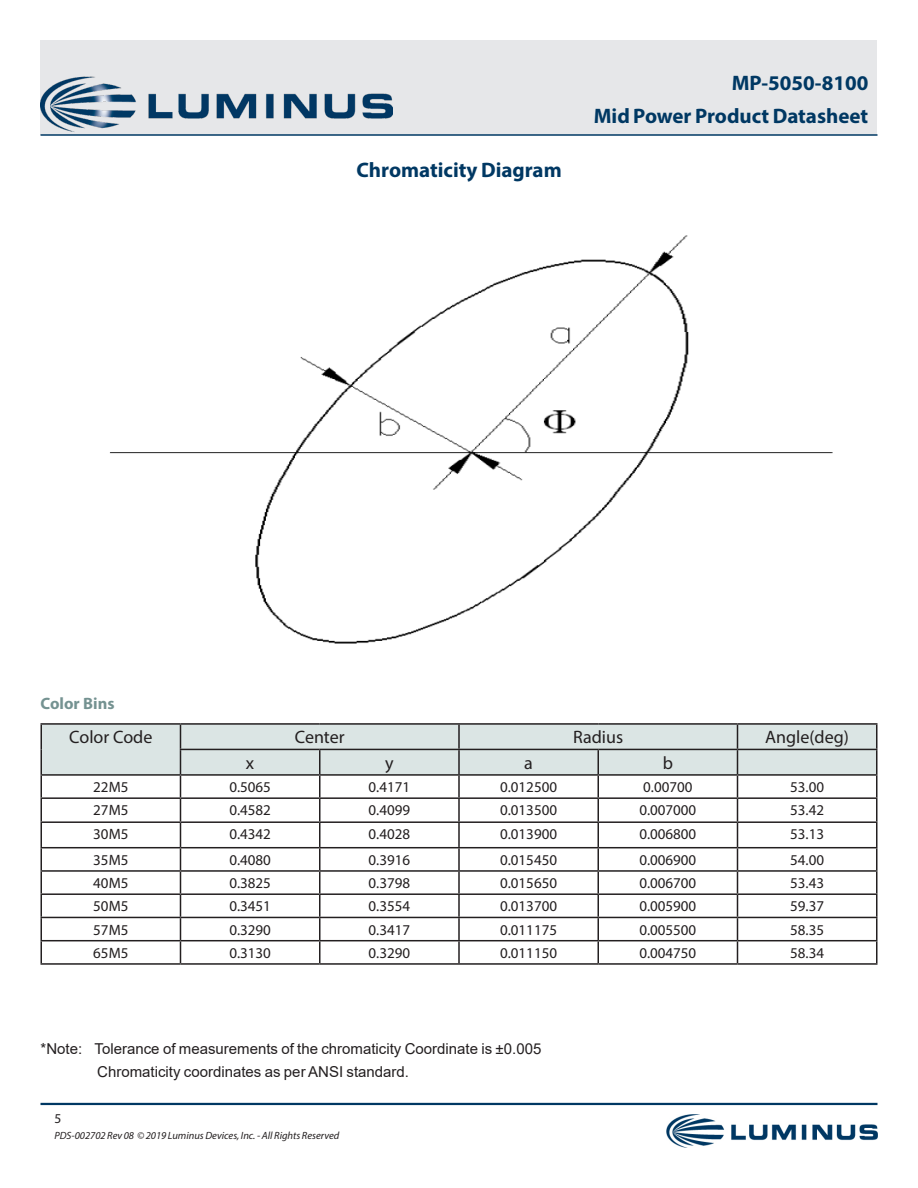
<style>
.page{position:relative;width:918px;height:1188px;background:#fff}
.page>*{position:absolute;margin:0;border:0;box-sizing:border-box;transform-origin:0 0}
.DS_Title1{font:700 21px "Myriad Pro";color:#003863}
.DS_Body{font:700 21px "Myriad Pro";color:#003863}
.t1{font:18px "Myriad Pro";color:#231f20}
.t2{font:700 16.5px "Myriad Pro";color:#749291}
.t3{font:15px "Myriad Pro";color:#231f20}
.DS_Body-2{font:15px "Arial";color:#231f20}
.t4{font:15px "Myriad Pro";color:#231f20}
.zzFooterRight2{font:13.5px "Myriad Pro";color:#231f20}
.zzFooterRight1{font:italic 10.5px "Myriad Pro";color:#231f20}
</style>
<div class="page">
<div style="left:40px;top:40px;width:838px;height:95px;background:#e6e7e9"></div>
<hr style="left:40px;top:1103px;width:838px;height:2px;background:#003863">
<hr style="left:40px;top:134px;width:838px;height:2px;background:#003863">
<img style="left:40px;top:76px;width:353px;height:56px">
<img style="left:667px;top:1115px;width:211px;height:33px">
<img style="left:109px;top:235px;width:724px;height:409px">
<hr style="left:40px;top:774px;width:140px;height:2px;background:#231f20">
<hr style="left:40px;top:776px;width:2px;height:21px;background:#231f20">
<hr style="left:876px;top:776px;width:2px;height:21px;background:#231f20">
<hr style="left:40px;top:797px;width:140px;height:2px;background:#231f20">
<hr style="left:40px;top:799px;width:2px;height:22px;background:#231f20">
<hr style="left:876px;top:799px;width:2px;height:22px;background:#231f20">
<hr style="left:40px;top:821px;width:140px;height:2px;background:#231f20">
<hr style="left:40px;top:823px;width:2px;height:24px;background:#231f20">
<hr style="left:876px;top:823px;width:2px;height:24px;background:#231f20">
<hr style="left:40px;top:847px;width:140px;height:1px;background:#231f20">
<hr style="left:40px;top:848px;width:2px;height:22px;background:#231f20">
<hr style="left:876px;top:848px;width:2px;height:22px;background:#231f20">
<hr style="left:40px;top:870px;width:140px;height:2px;background:#231f20">
<hr style="left:40px;top:872px;width:2px;height:21px;background:#231f20">
<hr style="left:876px;top:872px;width:2px;height:21px;background:#231f20">
<hr style="left:40px;top:893px;width:140px;height:2px;background:#231f20">
<hr style="left:40px;top:895px;width:2px;height:22px;background:#231f20">
<hr style="left:876px;top:895px;width:2px;height:22px;background:#231f20">
<hr style="left:40px;top:917px;width:140px;height:1px;background:#231f20">
<hr style="left:40px;top:918px;width:2px;height:22px;background:#231f20">
<hr style="left:876px;top:918px;width:2px;height:22px;background:#231f20">
<hr style="left:40px;top:940px;width:140px;height:1px;background:#231f20">
<hr style="left:40px;top:941px;width:2px;height:22px;background:#231f20">
<hr style="left:876px;top:941px;width:2px;height:22px;background:#231f20">
<hr style="left:40px;top:963px;width:140px;height:2px;background:#231f20">
<hr style="left:180px;top:963px;width:140px;height:2px;background:#231f20">
<hr style="left:320px;top:963px;width:139px;height:2px;background:#231f20">
<hr style="left:459px;top:963px;width:139px;height:2px;background:#231f20">
<hr style="left:598px;top:963px;width:139px;height:2px;background:#231f20">
<hr style="left:738px;top:963px;width:139px;height:2px;background:#231f20">
<hr style="left:876px;top:750px;width:2px;height:24px;background:#231f20">
<hr style="left:40px;top:723px;width:140px;height:2px;background:#231f20">
<hr style="left:40px;top:725px;width:2px;height:24px;background:#231f20">
<hr style="left:40px;top:749px;width:2px;height:25px;background:#231f20">
<hr style="left:180px;top:723px;width:140px;height:2px;background:#231f20">
<hr style="left:320px;top:723px;width:139px;height:2px;background:#231f20">
<hr style="left:459px;top:723px;width:139px;height:2px;background:#231f20">
<hr style="left:598px;top:723px;width:139px;height:2px;background:#231f20">
<hr style="left:738px;top:723px;width:139px;height:2px;background:#231f20">
<svg style="left:41px;top:724px;width:836px;height:239px"></svg>
<hr style="left:876px;top:725px;width:2px;height:24px;background:#231f20">
<p class="DS_Body" style="left:357px;top:156px;width:207px">Chromaticity Diagram</p>
<p class="DS_Title1" style="left:732px;top:69px;width:138px">MP-5050-8100</p>
<p class="DS_Title1" style="left:594px;top:102px;width:276px">Mid Power Product Datasheet</p>
<p class="t2" style="left:40px;top:693px;width:76px">Color Bins</p>
<p class="t1" style="left:69px;top:726px;width:85px">Color Code</p>
<p class="t1" style="left:295px;top:726px;width:51px">Center</p>
<p class="t1" style="left:573px;top:726px;width:51px">Radius</p>
<p class="t1" style="left:765px;top:726px;width:85px">Angle(deg)</p>
<p class="t1" style="left:246px;top:752px;width:10px">x</p>
<p class="t1" style="left:385px;top:752px;width:10px">y</p>
<p class="t1" style="left:524px;top:752px;width:10px">a</p>
<p class="t1" style="left:663px;top:752px;width:12px">b</p>
<p class="t4" style="left:93px;top:778px;width:37px">22M5</p>
<p class="t3" style="left:229px;top:778px;width:43px">0.5065</p>
<p class="t3" style="left:369px;top:778px;width:43px">0.4171</p>
<p class="t3" style="left:500px;top:778px;width:58px">0.012500</p>
<p class="t3" style="left:643px;top:778px;width:51px">0.00700</p>
<p class="t3" style="left:790px;top:778px;width:35px">53.00</p>
<p class="t4" style="left:93px;top:801px;width:37px">27M5</p>
<p class="t3" style="left:229px;top:801px;width:43px">0.4582</p>
<p class="t3" style="left:369px;top:801px;width:43px">0.4099</p>
<p class="t3" style="left:500px;top:801px;width:58px">0.013500</p>
<p class="t3" style="left:639px;top:801px;width:58px">0.007000</p>
<p class="t3" style="left:790px;top:801px;width:35px">53.42</p>
<p class="t4" style="left:93px;top:825px;width:37px">30M5</p>
<p class="t3" style="left:229px;top:825px;width:43px">0.4342</p>
<p class="t3" style="left:369px;top:825px;width:43px">0.4028</p>
<p class="t3" style="left:500px;top:825px;width:58px">0.013900</p>
<p class="t3" style="left:639px;top:825px;width:58px">0.006800</p>
<p class="t3" style="left:790px;top:825px;width:35px">53.13</p>
<p class="t4" style="left:93px;top:851px;width:37px">35M5</p>
<p class="t3" style="left:229px;top:851px;width:43px">0.4080</p>
<p class="t3" style="left:369px;top:851px;width:43px">0.3916</p>
<p class="t3" style="left:500px;top:851px;width:58px">0.015450</p>
<p class="t3" style="left:639px;top:851px;width:58px">0.006900</p>
<p class="t3" style="left:790px;top:851px;width:35px">54.00</p>
<p class="t4" style="left:93px;top:874px;width:37px">40M5</p>
<p class="t3" style="left:229px;top:874px;width:43px">0.3825</p>
<p class="t3" style="left:369px;top:874px;width:43px">0.3798</p>
<p class="t3" style="left:500px;top:874px;width:58px">0.015650</p>
<p class="t3" style="left:639px;top:874px;width:58px">0.006700</p>
<p class="t3" style="left:790px;top:874px;width:35px">53.43</p>
<p class="t4" style="left:93px;top:897px;width:37px">50M5</p>
<p class="t3" style="left:229px;top:897px;width:43px">0.3451</p>
<p class="t3" style="left:369px;top:897px;width:43px">0.3554</p>
<p class="t3" style="left:500px;top:897px;width:58px">0.013700</p>
<p class="t3" style="left:639px;top:897px;width:58px">0.005900</p>
<p class="t3" style="left:790px;top:897px;width:35px">59.37</p>
<p class="t4" style="left:93px;top:920px;width:37px">57M5</p>
<p class="t3" style="left:229px;top:920px;width:43px">0.3290</p>
<p class="t3" style="left:369px;top:920px;width:43px">0.3417</p>
<p class="t3" style="left:500px;top:920px;width:58px">0.011175</p>
<p class="t3" style="left:639px;top:920px;width:58px">0.005500</p>
<p class="t3" style="left:790px;top:920px;width:35px">58.35</p>
<p class="t4" style="left:93px;top:944px;width:37px">65M5</p>
<p class="t3" style="left:229px;top:944px;width:43px">0.3130</p>
<p class="t3" style="left:369px;top:944px;width:43px">0.3290</p>
<p class="t3" style="left:500px;top:944px;width:58px">0.011150</p>
<p class="t3" style="left:639px;top:944px;width:58px">0.004750</p>
<p class="t3" style="left:790px;top:944px;width:35px">58.34</p>
<p class="DS_Body-2" style="left:41px;top:1038px;width:502px">*Note: Tolerance of measurements of the chromaticity Coordinate is ±0.005</p>
<p class="DS_Body-2" style="left:97px;top:1061px;width:313px">Chromaticity coordinates as per ANSI standard.</p>
<p class="zzFooterRight2" style="left:54px;top:1110px;width:8px">5</p>
<p class="zzFooterRight1" style="left:54px;top:1129px;width:286px">PDS-002702 Rev 08 © 2019 Luminus Devices, Inc. - All Rights Reserved</p>
</div>
